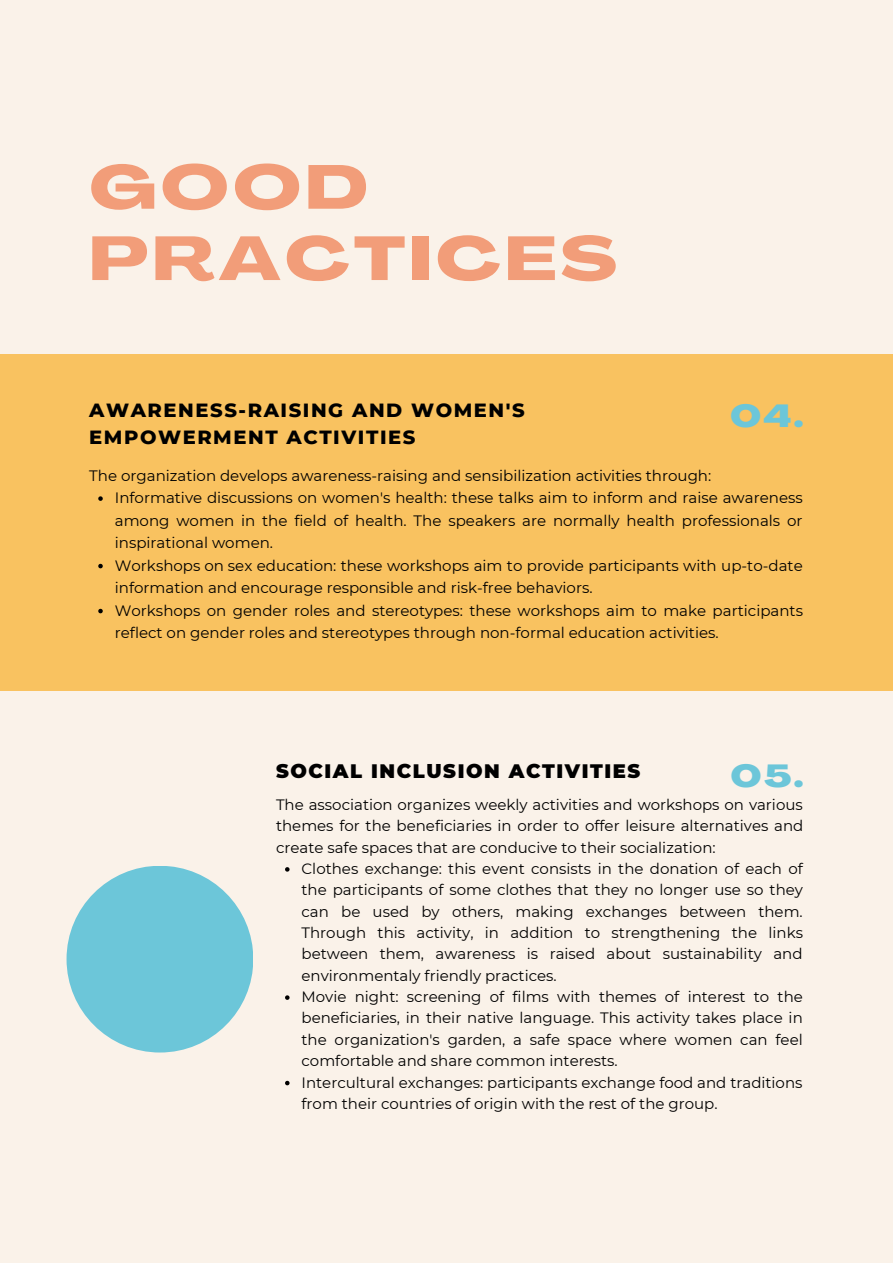
<style>
.page{position:relative;width:893px;height:1264px;background:#fff}
.page>*{position:absolute;margin:0;border:0;box-sizing:border-box;transform-origin:0 0}
.t1{font:800 61.05px/71.2px "Agrandir Grand";letter-spacing:.07em;color:#f29d79}
.t2{font:800 31.5px "Agrandir Grand";color:#6cc6d9}
.t3{font:800 19.5px/27px "Montserrat";letter-spacing:.08em;color:#000}
.t4{font:900 19.5px "Montserrat";letter-spacing:.08em;color:#000}
.t5{font:15px/21.3px "Montserrat";color:#000}
</style>
<div class="page">
<div style="left:0;top:0;width:892px;height:1262px;background:#faf2e9"></div>
<div style="left:0;top:354px;width:892px;height:337px;background:#f9c260"></div>
<div style="left:66px;top:865px;width:187px;height:187px;background:#6cc6d9;border-radius:50%"></div>
<svg style="left:98px;top:496px;width:5px;height:5px"></svg>
<svg style="left:98px;top:564px;width:5px;height:4px"></svg>
<svg style="left:98px;top:609px;width:5px;height:4px"></svg>
<svg style="left:285px;top:867px;width:4px;height:4px"></svg>
<svg style="left:285px;top:995px;width:4px;height:4px"></svg>
<svg style="left:285px;top:1080px;width:4px;height:5px"></svg>
<h1 class="t1" style="left:89px;top:158px;width:529px">GOOD<br>PRACTICES</h1>
<h3 class="t3" style="left:89px;top:397px;width:437px">AWARENESS-RAISING AND WOMEN'S<br>EMPOWERMENT ACTIVITIES</h3>
<p class="t5" style="left:89px;top:464px;width:623px">The organization develops awareness-raising and sensibilization activities through:</p>
<h2 class="t2" style="left:730px;top:403px;width:75px">04.</h2>
<p class="t5" style="left:115px;top:486px;width:689px;line-height:22.5px">Informative discussions on women's health: these talks aim to inform and raise awareness among women in the field of health. The speakers are normally health professionals or inspirational women.<br>Workshops on sex education: these workshops aim to provide participants with up-to-date information and encourage responsible and risk-free behaviors.<br>Workshops on gender roles and stereotypes: these workshops aim to make participants reflect on gender roles and stereotypes through non-formal education activities.</p>
<h3 class="t4" style="left:276px;top:759px;width:365px">SOCIAL INCLUSION ACTIVITIES</h3>
<h2 class="t2" style="left:730px;top:763px;width:74px">05.</h2>
<p class="t5" style="left:276px;top:793px;width:528px;text-align:justify">The association organizes weekly activities and workshops on various themes for the beneficiaries in order to offer leisure alternatives and create safe spaces that are conducive to their socialization:</p>
<p class="t5" style="left:301px;top:857px;width:503px">Clothes exchange: this event consists in the donation of each of the participants of some clothes that they no longer use so they can be used by others, making exchanges between them.<br>Through this activity, in addition to strengthening the links between them, awareness is raised about sustainability and environmentaly friendly practices.<br>Movie night: screening of films with themes of interest to the beneficiaries, in their native language. This activity takes place in the organization's garden, a safe space where women can feel comfortable and share common interests.<br>Intercultural exchanges: participants exchange food and traditions from their countries of origin with the rest of the group.</p>
</div>
